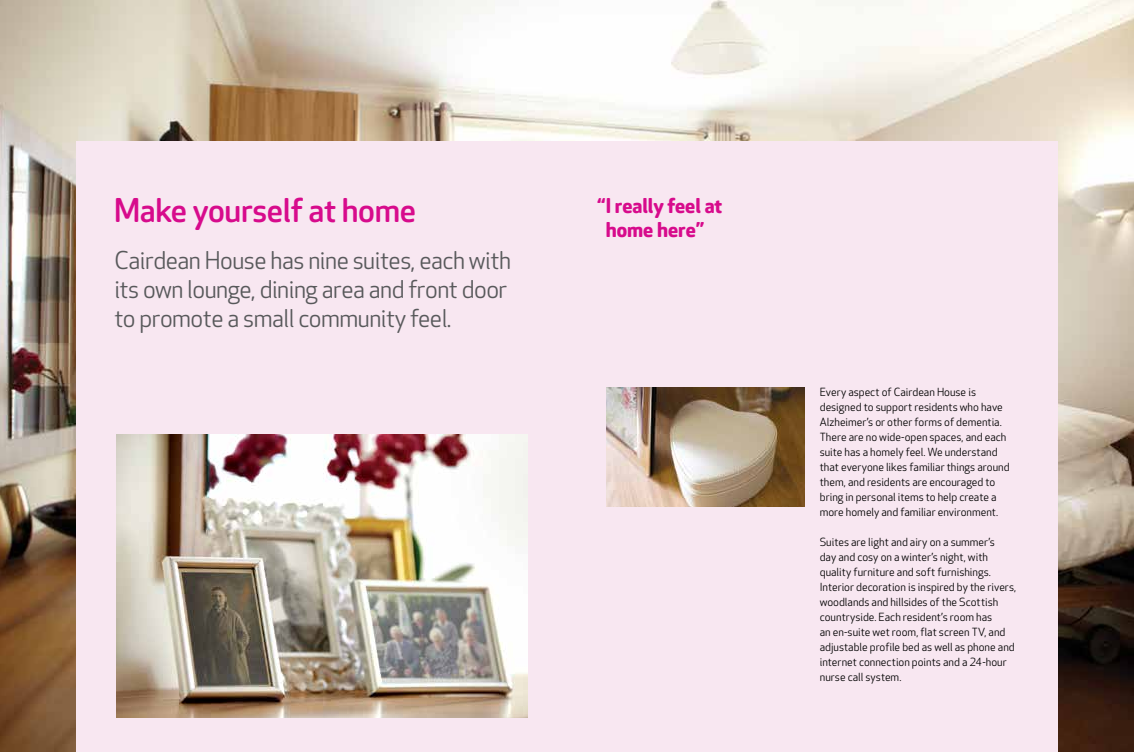
<style>
.page{position:relative;width:1134px;height:752px;background:#fff}
.page>*{position:absolute;margin:0;border:0;box-sizing:border-box;transform-origin:0 0}
.t1{font:500 32px "Apex Rounded";letter-spacing:-.01em;color:#d70b8c}
.t2{font:24px/29px "Apex Rounded";letter-spacing:-.02em;color:#58595b}
.t3{font:700 20px/24px "Apex Rounded";color:#d70b8c;text-align:center}
.t4{font:11px/15px "Apex Rounded";color:#000}
</style>
<div class="page">
<img style="left:0;top:0;width:1134px;height:751px">
<div style="left:77px;top:142px;width:490px;height:609px;background:#f8e7f1"></div>
<div style="left:567px;top:142px;width:490px;height:609px;background:#f8e7f1"></div>
<img style="left:116px;top:434px;width:411px;height:283px">
<img style="left:607px;top:387px;width:198px;height:119px">
<h1 class="t1" style="left:114px;top:192px;width:304px">Make yourself at home</h1>
<h2 class="t2" style="left:114px;top:246px;width:398px">Cairdean House has nine suites, each with its own lounge, dining area and front door to promote a small community feel.</h2>
<h3 class="t3" style="left:598px;top:194px;width:126px">‘‘I really feel at home here’’</h3>
<p class="t4" style="left:820px;top:384px;width:191px">Every aspect of Cairdean House is designed to support residents who have Alzheimer’s or other forms of dementia.<br>There are no wide-open spaces, and each suite has a homely feel. We understand that everyone likes familiar things around them, and residents are encouraged to bring in personal items to help create a more homely and familiar environment.</p>
<p class="t4" style="left:820px;top:534px;width:198px">Suites are light and airy on a summer’s<br>day and cosy on a winter’s night, with quality furniture and soft furnishings.<br>Interior decoration is inspired by the rivers, woodlands and hillsides of the Scottish countryside. Each resident’s room has<br>an en-suite wet room, flat screen TV, and adjustable profile bed as well as phone and internet connection points and a 24-hour nurse call system.</p>
</div>
